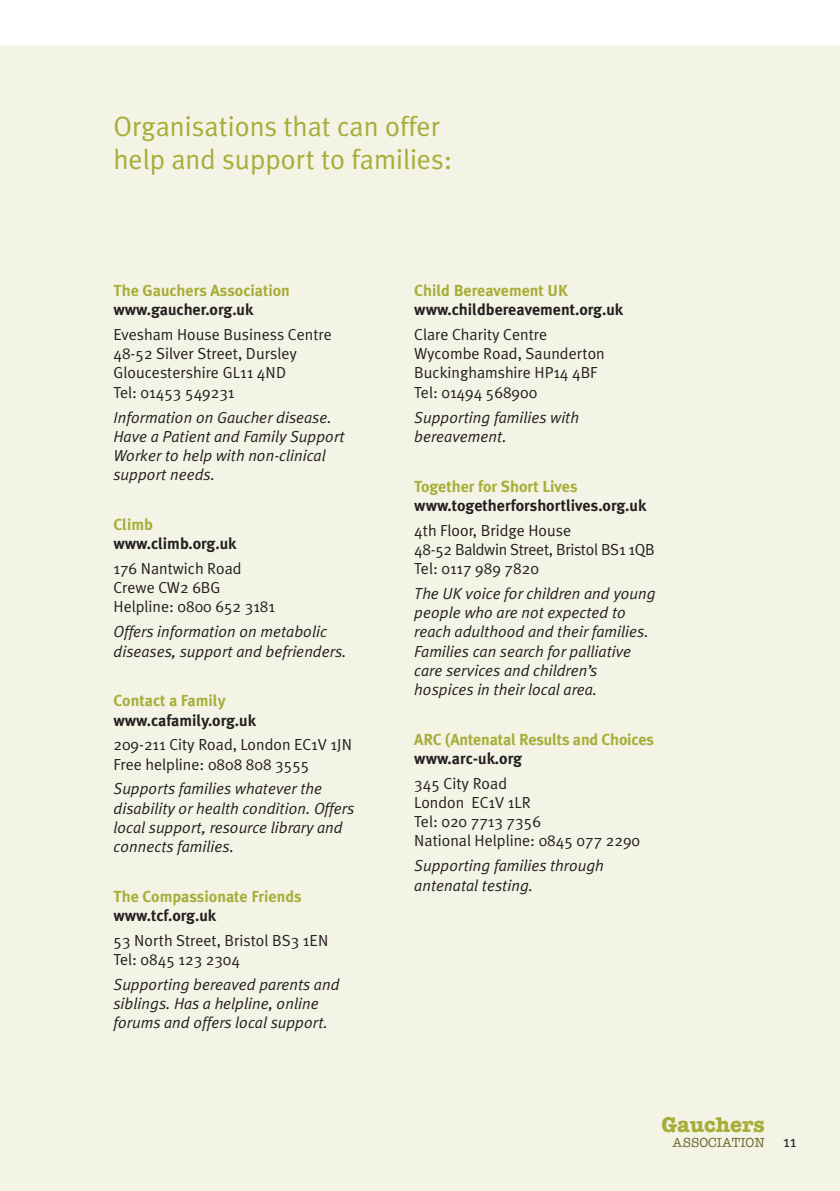
<style>
.page{position:relative;width:840px;height:1191px;background:#fff}
.page>*{position:absolute;margin:0;border:0;box-sizing:border-box;transform-origin:0 0}
.t1{font:28px/33.6px "Meta Plus Normal";color:#a7ad38}
.t2{font:700 22px "American Typewriter";color:#a7ad38}
.t3{font:italic 16px/19.2px "Meta Plus Normal";color:#231f20}
.t4{font:16px/19.2px "Meta Plus Normal";color:#231f20}
.t5{font:700 16px/19.2px "Meta Plus";color:#231f20}
.t6{font:700 16px/19.2px "Meta Plus";color:#a7ad38}
.t7{font:13.6px "American Typewriter";color:#6b692c}
.s1{color:#231f20}
.s2{color:#a7ad38}
.s3{font-family:"Meta Plus Normal";font-size:16px;color:#231f20}
</style>
<div class="page">
<div style="left:0;top:45px;width:839px;height:1146px;background:#f4f4e6"></div>
<p class="t1" style="left:113px;top:109px;width:340px">Organisations that can offer help and support to families:</p>
<p class="t6" style="left:113px;top:281px;width:178px">The Gauchers Association <span class="s1">www.gaucher.org.uk</span></p>
<p class="t4" style="left:113px;top:325px;width:220px">Evesham House Business Centre<br>48-52 Silver Street, Dursley<br>Gloucestershire GL11 4ND<br>Tel: 01453 549231</p>
<p class="t3" style="left:113px;top:407px;width:232px">Information on Gaucher disease.<br>Have a Patient and Family Support<br>Worker to help with non-clinical support needs.</p>
<p class="t5" style="left:113px;top:515px;width:124px"><span class="s2">Climb </span>www.climb.org.uk</p>
<p class="t4" style="left:113px;top:558px;width:163px">176 Nantwich Road<br>Crewe CW2 6BG<br>Helpline: 0800 652 3181</p>
<p class="t3" style="left:113px;top:622px;width:234px">Offers information on metabolic diseases, support and befrienders.</p>
<p class="t5" style="left:113px;top:691px;width:144px"><span class="s2">Contact a Family </span>www.cafamily.org.uk</p>
<p class="t4" style="left:113px;top:735px;width:240px">209-211 City Road, London EC1V 1JN<br>Free helpline: 0808 808 3555</p>
<p class="t3" style="left:113px;top:779px;width:242px">Supports families whatever the disability or health condition. Offers local support, resource library and connects families.</p>
<p class="t6" style="left:113px;top:886px;width:190px">The Compassionate Friends <span class="s1">www.tcf.org.uk</span></p>
<p class="t4" style="left:113px;top:930px;width:216px">53 North Street, Bristol BS3 1EN<br>Tel: 0845 123 2304</p>
<p class="t3" style="left:113px;top:974px;width:227px">Supporting bereaved parents and siblings. Has a helpline, online forums and offers local support.</p>
<p class="t5" style="left:414px;top:281px;width:210px"><span class="s2">Child Bereavement UK </span>www.childbereavement.org.uk</p>
<p class="t4" style="left:414px;top:325px;width:192px">Clare Charity Centre<br>Wycombe Road, Saunderton<br>Buckinghamshire HP14 4BF<br>Tel: 01494 568900</p>
<p class="t3" style="left:414px;top:407px;width:166px">Supporting families with bereavement.</p>
<p class="t5" style="left:414px;top:476px;width:233px"><span class="s2">Together for Short Lives </span>www.togetherforshortlives.org.uk</p>
<p class="t4" style="left:414px;top:520px;width:242px">4th Floor, Bridge House<br>48-52 Baldwin Street, Bristol BS1 1QB<br>Tel: 0117 989 7820</p>
<p class="t3" style="left:414px;top:583px;width:243px">The UK voice for children and young people who are not expected to reach adulthood and their families.<br>Families can search for palliative care services and children’s hospices in their local area.</p>
<p class="t6" style="left:414px;top:729px;width:241px">ARC (Antenatal Results and Choices <span class="s1">www.arc-uk.org</span></p>
<p class="t4" style="left:414px;top:773px;width:227px">345 City Road<br>London EC1V 1LR<br>Tel: 020 7713 7356<br>National Helpline: 0845 077 2290</p>
<p class="t3" style="left:414px;top:856px;width:191px">Supporting families through antenatal testing.</p>
<h2 class="t2" style="left:661px;top:1106px;width:104px">Gauchers</h2>
<p class="t7" style="left:672px;top:1131px;width:125px">ASSOCIATION <span class="s3">11</span></p>
</div>
